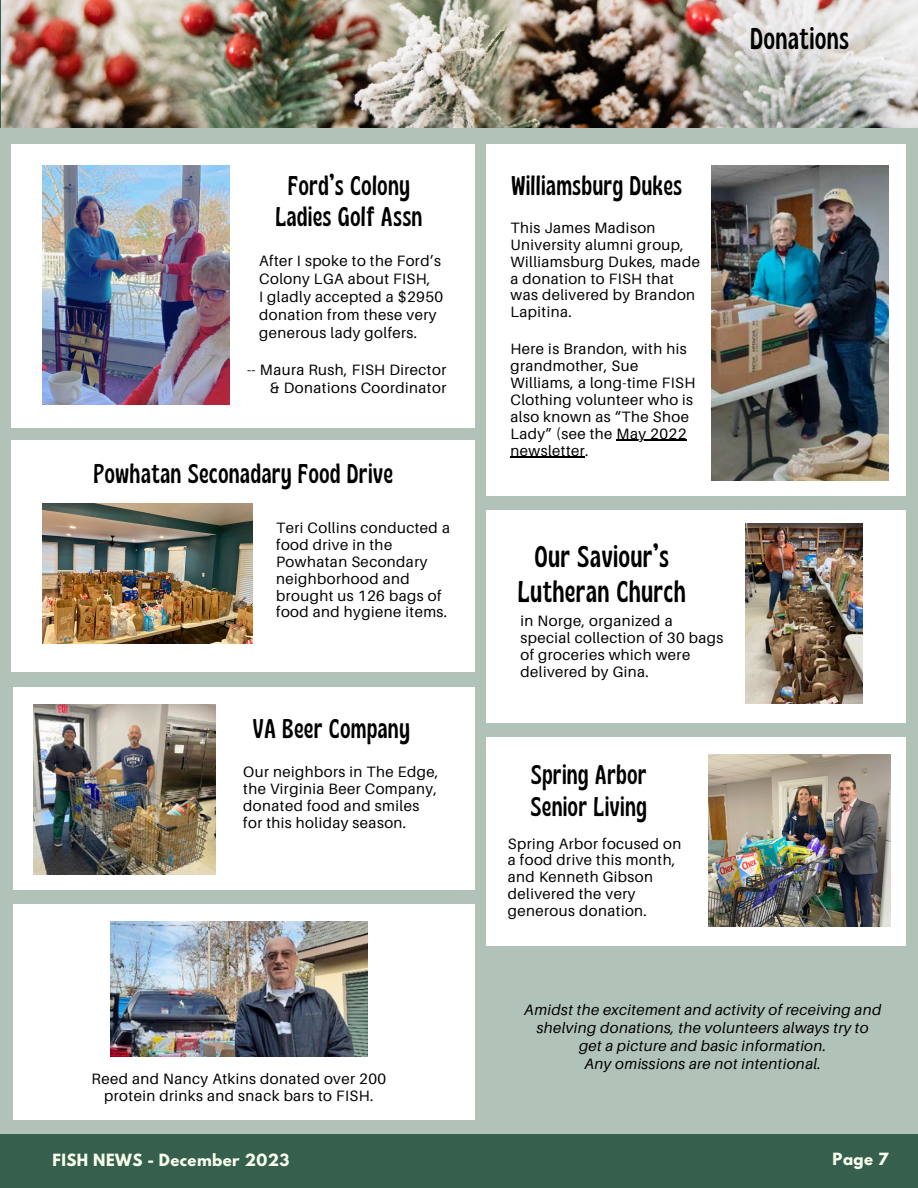
<style>
.page{position:relative;width:918px;height:1188px;background:#b1c3b8}
.page>*{position:absolute;margin:0;border:0;box-sizing:border-box;transform-origin:0 0}
.t1{font:condensed 30px "Gliker";letter-spacing:.03em;color:#000}
.t2{font:condensed 27px "Gliker";letter-spacing:.03em;color:#000}
.t3{font:15px/16.8px "Aileron";letter-spacing:.03em;color:#000}
.t4{font:italic 15px/18px "Aileron";letter-spacing:.03em;color:#000;text-align:center}
.t5{font:700 15px "League Spartan";letter-spacing:.03em;color:#f9ffed}
</style>
<div class="page">
<div style="left:0;top:1134px;width:918px;height:54px;background:#375f4e"></div>
<img style="left:1px;top:0;width:917px;height:127px">
<div style="left:487px;top:737px;width:419px;height:209px;background:#fff"></div>
<img style="left:708px;top:755px;width:182px;height:172px">
<div style="left:14px;top:687px;width:461px;height:202px;background:#fff"></div>
<img style="left:33px;top:705px;width:183px;height:170px">
<div style="left:487px;top:510px;width:419px;height:213px;background:#fff"></div>
<img style="left:745px;top:523px;width:117px;height:180px">
<div style="left:12px;top:440px;width:463px;height:232px;background:#fff"></div>
<img style="left:43px;top:503px;width:209px;height:141px">
<div style="left:12px;top:144px;width:463px;height:284px;background:#fff"></div>
<img style="left:43px;top:166px;width:187px;height:238px">
<div style="left:487px;top:144px;width:419px;height:352px;background:#fff"></div>
<img style="left:712px;top:166px;width:176px;height:315px">
<hr style="left:617px;top:440px;width:70px;height:1px;background:#000">
<hr style="left:510px;top:457px;width:75px;height:1px;background:#000">
<div style="left:14px;top:905px;width:461px;height:215px;background:#fff"></div>
<img style="left:110px;top:922px;width:257px;height:135px">
<p class="t2" style="left:288px;top:169px;width:123px">Ford’s Colony</p>
<p class="t2" style="left:276px;top:200px;width:148px">Ladies Golf Assn</p>
<p class="t3" style="left:259px;top:251px;width:183px;line-height:18px">After I spoke to the Ford’s<br>Colony LGA about FISH,</p>
<p class="t3" style="left:259px;top:287px;width:186px;line-height:18px">I gladly accepted a $2950 donation from these very generous lady golfers.</p>
<p class="t3" style="left:247px;top:361px;width:201px">-- Maura Rush, FISH Director</p>
<p class="t3" style="left:270px;top:379px;width:178px">&amp; Donations Coordinator</p>
<p class="t2" style="left:94px;top:457px;width:301px">Powhatan Seconadary Food Drive</p>
<p class="t3" style="left:276px;top:519px;width:175px">Teri Collins conducted a food drive in the<br>Powhatan Secondary neighborhood and brought us 126 bags of food and hygiene items.</p>
<p class="t2" style="left:253px;top:711px;width:158px">VA Beer Company</p>
<p class="t3" style="left:243px;top:763px;width:197px">Our neighbors in The Edge, the Virginia Beer Company, donated food and smiles for this holiday season.</p>
<p class="t3" style="left:92px;top:1070px;width:296px;text-align:center">Reed and Nancy Atkins donated over 200 protein drinks and snack bars to FISH.</p>
<p class="t1" style="left:750px;top:20px;width:100px">Donations</p>
<p class="t2" style="left:511px;top:169px;width:172px">Williamsburg Dukes</p>
<p class="t3" style="left:510px;top:219px;width:191px">This James Madison<br>University alumni group,<br>Williamsburg Dukes, made a donation to FISH that was delivered by Brandon<br>Lapitina.</p>
<p class="t3" style="left:510px;top:340px;width:186px">Here is Brandon, with his grandmother, Sue<br>Williams, a long-time FISH<br>Clothing volunteer who is also known as “The Shoe<br>Lady” (see the May 2022 newsletter.</p>
<p class="t1" style="left:535px;top:538px;width:135px">Our Saviour’s</p>
<p class="t1" style="left:518px;top:573px;width:169px">Lutheran Church</p>
<p class="t3" style="left:521px;top:612px;width:204px">in Norge, organized a special collection of 30 bags of groceries which were delivered by Gina.</p>
<p class="t2" style="left:531px;top:758px;width:117px">Spring Arbor</p>
<p class="t2" style="left:531px;top:790px;width:117px">Senior Living</p>
<p class="t3" style="left:508px;top:835px;width:175px">Spring Arbor focused on a food drive this month, and Kenneth Gibson delivered the very generous donation.</p>
<p class="t4" style="left:524px;top:1000px;width:359px">Amidst the excitement and activity of receiving and shelving donations, the volunteers always try to get a picture and basic information.</p>
<p class="t4" style="left:584px;top:1054px;width:238px">Any omissions are not intentional.</p>
<p class="t5" style="left:53px;top:1152px;width:238px">FISH NEWS - December 2023</p>
<p class="t5" style="left:833px;top:1151px;width:57px">Page 7</p>
</div>
